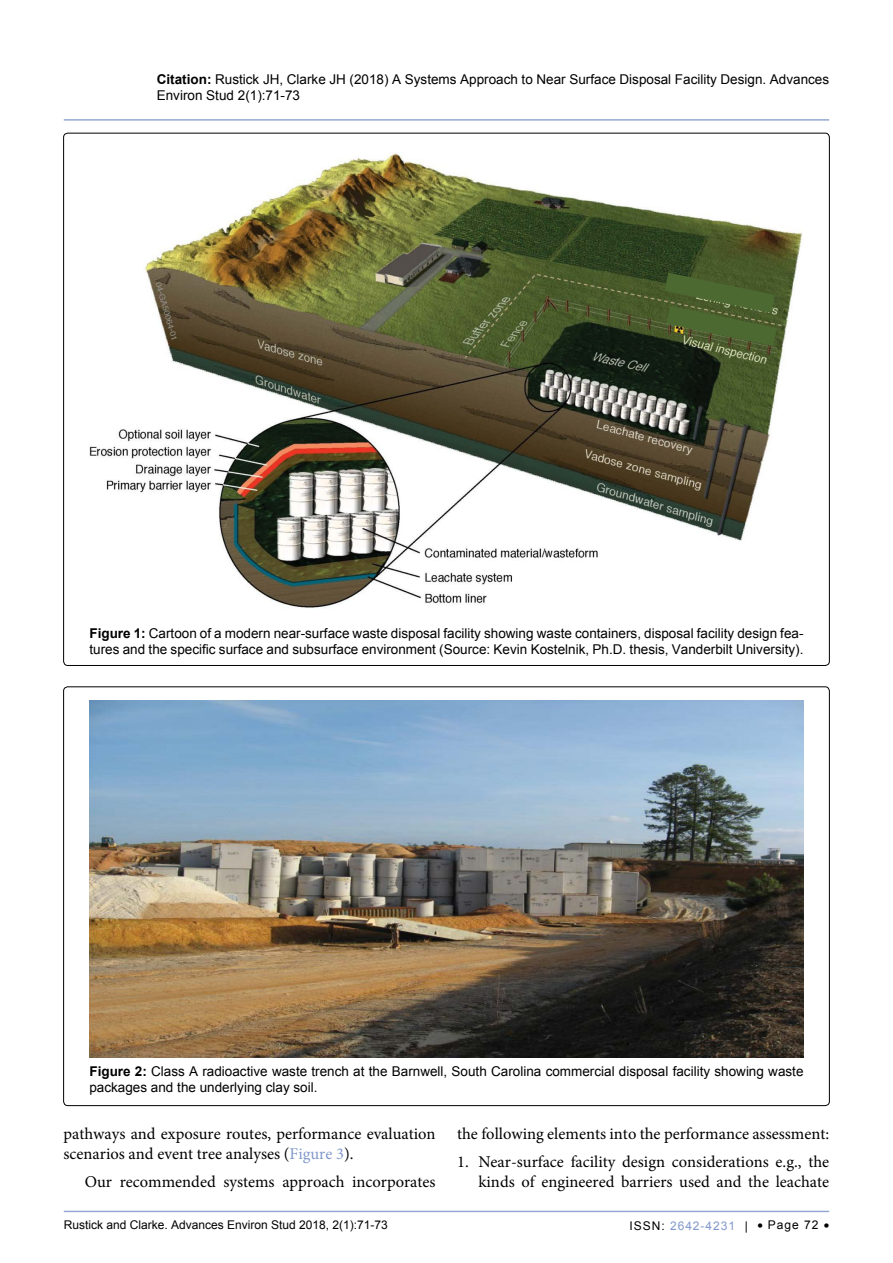
<style>
.page{position:relative;width:893px;height:1263px;background:#fff}
.page>*{position:absolute;margin:0;border:0;box-sizing:border-box;transform-origin:0 0}
.t1{font:16.5px/19.8px "Minion Pro";color:#000;text-align:right}
.t2{font:13.5px/16.2px "Arial";color:#000}
.t3{font:12px "Arial";color:#000}
.t4{font:12px "Arial";letter-spacing:.08em;color:#8299cc}
.s1{font-weight:700}
.s2{color:#8299cc}
.s3{color:#000}
</style>
<div class="page">
<hr style="left:64px;top:1211px;width:765px;height:1px;background:#8299cc">
<hr style="left:64px;top:119px;width:765px;height:2px;background:#8299cc">
<img style="left:89px;top:153px;width:713px;height:455px">
<svg style="left:664px;top:273px;width:113px;height:73px;background:#4d6230"></svg>
<img style="left:89px;top:700px;width:714px;height:357px">
<p class="t2" style="left:157px;top:71px;width:674px"><span class="s1">Citation:</span> Rustick JH, Clarke JH (2018) A Systems Approach to Near Surface Disposal Facility Design. Advances<br>Environ Stud 2(1):71-73</p>
<p class="t2" style="left:89px;top:625px;width:716px"><span class="s1">Figure 1:</span> Cartoon of a modern near-surface waste disposal facility showing waste containers, disposal facility design fea&shy;tures and the specific surface and subsurface environment (Source: Kevin Kostelnik, Ph.D. thesis, Vanderbilt University).</p>
<p class="t2" style="left:89px;top:1063px;width:716px"><span class="s1">Figure 2:</span> Class A radioactive waste trench at the Barnwell, South Carolina commercial disposal facility showing waste packages and the underlying clay soil.</p>
<p class="t1" style="left:64px;top:1124px;width:374px;text-align:left">pathways and exposure routes, performance evaluation scenarios and event tree analyses (<span class="s2">Figure 3</span>).</p>
<p class="t1" style="left:85px;top:1172px;width:352px">Our recommended systems approach incorporates</p>
<p class="t1" style="left:457px;top:1124px;width:374px">the following elements into the performance assessment:</p>
<p class="t1" style="left:457px;top:1152px;width:374px">1. Near-surface facility design considerations e.g., the kinds of engineered barriers used and the leachate</p>
<p class="t3" style="left:64px;top:1217px;width:326px">Rustick and Clarke. Advances Environ Stud 2018, 2(1):71-73</p>
<p class="t4" style="left:630px;top:1217px;width:120px"><span class="s3">ISSN:</span> 2642-4231 <span class="s3">|</span></p>
<p class="t3" style="left:757px;top:1217px;width:73px">• Page 72 •</p>
</div>
